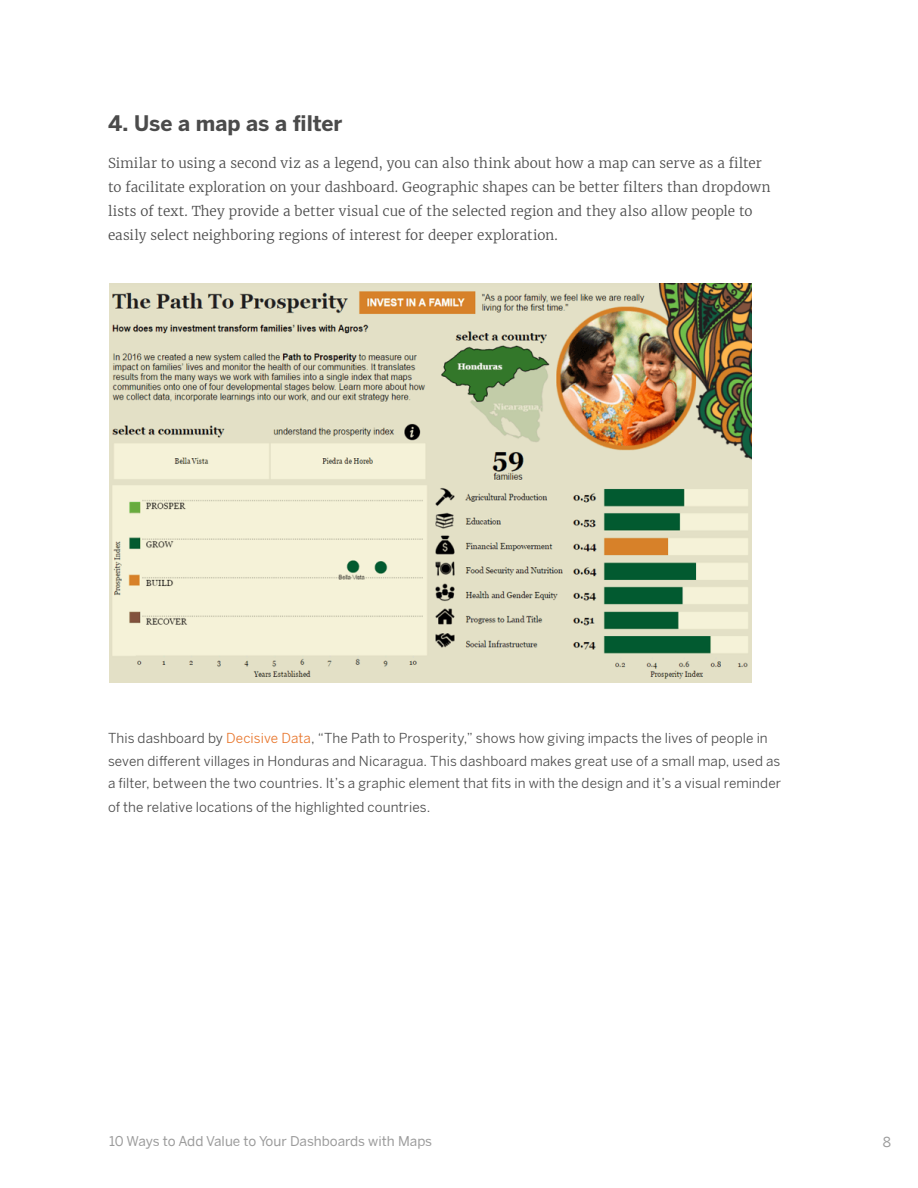
<style>
.page{position:relative;width:918px;height:1188px;background:#fff}
.page>*{position:absolute;margin:0;border:0;box-sizing:border-box;transform-origin:0 0}
.t1{font:700 21px "Benton Sans";letter-spacing:-.005em;color:#4b4b4b}
.t2{font:13.5px/22.5px "Benton Sans";letter-spacing:.01em;color:#4b4b4b}
.t3{font:300 13.5px/24px "Merriweather";letter-spacing:.005em;color:#4b4b4b}
.t4{font:13.5px "Benton Sans";color:#9b9b9b}
.s1{color:#e8762c}
</style>
<div class="page">
<img style="left:109px;top:283px;width:643px;height:399px">
<h1 class="t1" style="left:108px;top:110px;width:236px">4. Use a map as a filter</h1>
<p class="t3" style="left:108px;top:151px;width:664px">Similar to using a second viz as a legend, you can also think about how a map can serve as a filter to facilitate exploration on your dashboard. Geographic shapes can be better filters than dropdown lists of text. They provide a better visual cue of the selected region and they also allow people to easily select neighboring regions of interest for deeper exploration.</p>
<p class="t2" style="left:108px;top:727px;width:675px">This dashboard by <span class="s1">Decisive Data</span>, “The Path to Prosperity,” shows how giving impacts the lives of people in seven different villages in Honduras and Nicaragua. This dashboard makes great use of a small map, used as a filter, between the two countries. It’s a graphic element that fits in with the design and it’s a visual reminder</p>
<p class="t2" style="left:108px;top:796px;width:324px">of the relative locations of the highlighted countries.</p>
<p class="t4" style="left:109px;top:1133px;width:325px">10 Ways to Add Value to Your Dashboards with Maps</p>
<p class="t4" style="left:883px;top:1134px;width:10px">8</p>
</div>
